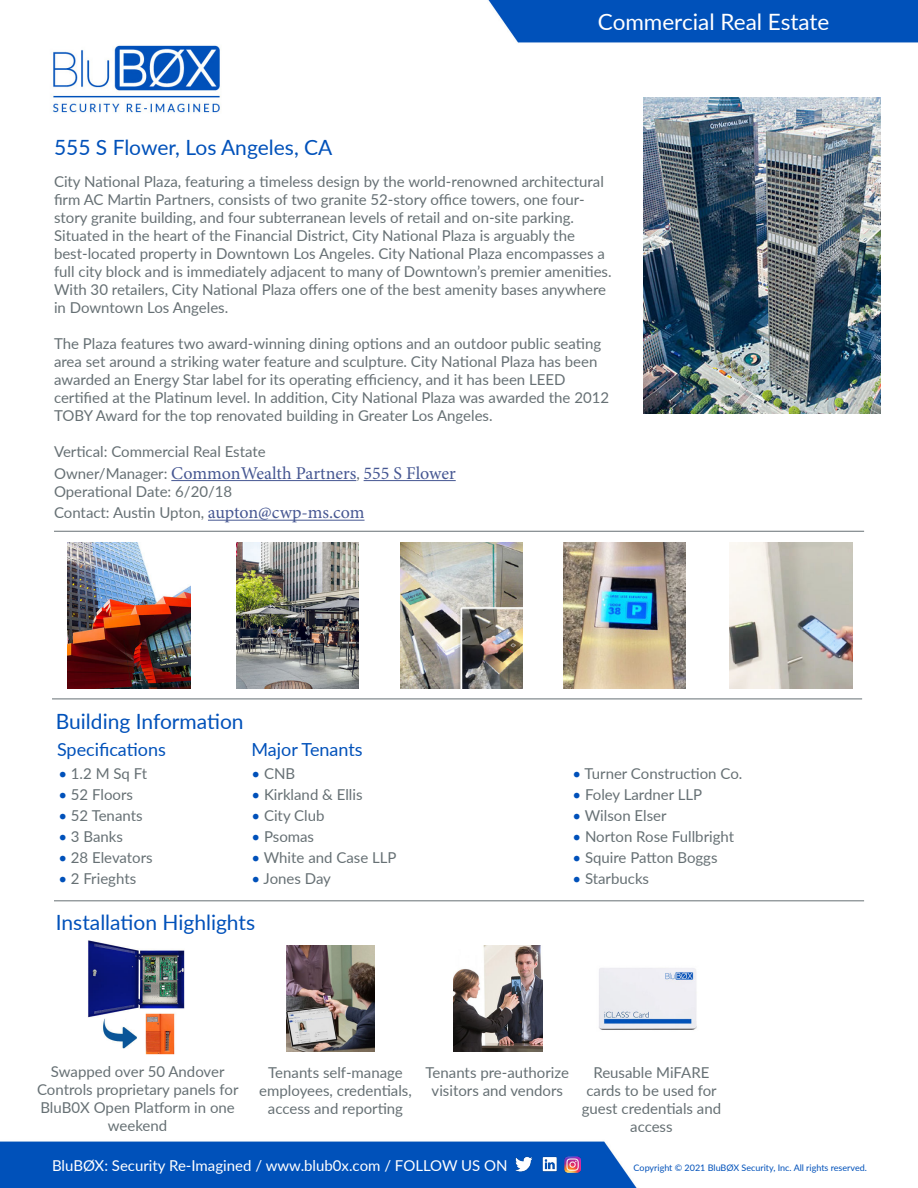
<style>
.page{position:relative;width:918px;height:1188px;background:#fff}
.page>*{position:absolute;margin:0;border:0;box-sizing:border-box;transform-origin:0 0}
.t1{font:22.5px "Lato";color:#fff}
.t2{font:21px "Lato";color:#0051ba}
.t3{font:18px "Minion Pro";color:#465792}
.t4{font:18px "Lato";color:#0051ba}
.t5{font:15px/18px "Lato";color:#667074;text-align:center}
.t6{font:15px "Lato";color:#fff}
.t7{font:9px "Lato";color:#0051ba}
.s1{font-family:"Lato";font-size:15px;color:#667074}
.s2{font-family:"Minion Pro";font-size:18px;color:#465792}
.s3{color:#0051ba}
</style>
<div class="page">
<img style="left:0;top:0;width:918px;height:1188px">
<img style="left:643px;top:97px;width:237px;height:317px">
<hr style="left:171px;top:480px;width:185px;height:1px;background:#465792">
<hr style="left:364px;top:480px;width:92px;height:1px;background:#465792">
<hr style="left:208px;top:520px;width:157px;height:1px;background:#465792">
<img style="left:47px;top:45px;width:181px;height:72px">
<img style="left:515px;top:1156px;width:42px;height:17px">
<img style="left:565px;top:1156px;width:15px;height:16px">
<hr style="left:52px;top:699px;width:810px;height:1px;background:#667074">
<hr style="left:54px;top:531px;width:810px;height:1px;background:#667074">
<hr style="left:54px;top:901px;width:810px;height:1px;background:#667074">
<img style="left:68px;top:542px;width:122px;height:146px">
<img style="left:87px;top:940px;width:97px;height:116px">
<img style="left:286px;top:945px;width:89px;height:106px">
<img style="left:454px;top:945px;width:88px;height:106px">
<img style="left:591px;top:930px;width:113px;height:136px">
<img style="left:237px;top:542px;width:122px;height:146px">
<img style="left:400px;top:542px;width:122px;height:146px">
<img style="left:564px;top:542px;width:122px;height:146px">
<img style="left:730px;top:542px;width:122px;height:146px">
<p class="t1" style="left:598px;top:6px;width:233px">Commercial Real Estate</p>
<p class="t2" style="left:54px;top:132px;width:280px">555 S Flower, Los Angeles, CA</p>
<p class="t5" style="left:54px;top:172px;width:559px;text-align:left">City National Plaza, featuring a timeless design by the world-renowned architectural firm AC Martin Partners, consists of two granite 52-story office towers, one four&shy;story granite building, and four subterranean levels of retail and on-site parking.<br>Situated in the heart of the Financial District, City National Plaza is arguably the best-located property in Downtown Los Angeles. City National Plaza encompasses a full city block and is immediately adjacent to many of Downtown’s premier amenities.<br>With 30 retailers, City National Plaza offers one of the best amenity bases anywhere in Downtown Los Angeles.</p>
<p class="t5" style="left:54px;top:334px;width:557px;text-align:left">The Plaza features two award-winning dining options and an outdoor public seating area set around a striking water feature and sculpture. City National Plaza has been awarded an Energy Star label for its operating efficiency, and it has been LEED certified at the Platinum level. In addition, City National Plaza was awarded the 2012<br>TOBY Award for the top renovated building in Greater Los Angeles.</p>
<p class="t5" style="left:54px;top:442px;width:213px">Vertical: Commercial Real Estate</p>
<p class="t3" style="left:54px;top:461px;width:403px"><span class="s1">Owner/Manager:</span> CommonWealth Partners<span class="s1">,</span> 555 S Flower</p>
<p class="t5" style="left:54px;top:482px;width:180px">Operational Date: 6/20/18</p>
<p class="t5" style="left:54px;top:503px;width:312px">Contact: Austin Upton, <span class="s2">aupton@cwp-ms.com</span></p>
<p class="t2" style="left:56px;top:706px;width:189px">Building Information</p>
<p class="t4" style="left:57px;top:737px;width:110px">Specifications</p>
<p class="t4" style="left:252px;top:737px;width:113px">Major Tenants</p>
<p class="t5" style="left:58px;top:764px;width:90px"><span class="s3">•</span> 1.2 M Sq Ft</p>
<p class="t5" style="left:58px;top:785px;width:76px"><span class="s3">•</span> 52 Floors</p>
<p class="t5" style="left:58px;top:806px;width:86px"><span class="s3">•</span> 52 Tenants</p>
<p class="t5" style="left:58px;top:827px;width:66px"><span class="s3">•</span> 3 Banks</p>
<p class="t5" style="left:58px;top:848px;width:96px"><span class="s3">•</span> 28 Elevators</p>
<p class="t5" style="left:58px;top:869px;width:79px"><span class="s3">•</span> 2 Frieghts</p>
<p class="t5" style="left:252px;top:764px;width:45px"><span class="s3">•</span> CNB</p>
<p class="t5" style="left:252px;top:785px;width:113px"><span class="s3">•</span> Kirkland &amp; Ellis</p>
<p class="t5" style="left:252px;top:806px;width:75px"><span class="s3">•</span> City Club</p>
<p class="t5" style="left:252px;top:827px;width:64px"><span class="s3">•</span> Psomas</p>
<p class="t5" style="left:252px;top:848px;width:147px"><span class="s3">•</span> White and Case LLP</p>
<p class="t5" style="left:252px;top:869px;width:81px"><span class="s3">•</span> Jones Day</p>
<p class="t2" style="left:56px;top:907px;width:201px">Installation Highlights</p>
<p class="t5" style="left:572px;top:764px;width:171px"><span class="s3">•</span> Turner Construction Co.</p>
<p class="t5" style="left:572px;top:785px;width:131px"><span class="s3">•</span> Foley Lardner LLP</p>
<p class="t5" style="left:572px;top:806px;width:96px"><span class="s3">•</span> Wilson Elser</p>
<p class="t5" style="left:572px;top:827px;width:163px"><span class="s3">•</span> Norton Rose Fullbright</p>
<p class="t5" style="left:572px;top:848px;width:147px"><span class="s3">•</span> Squire Patton Boggs</p>
<p class="t5" style="left:572px;top:869px;width:78px"><span class="s3">•</span> Starbucks</p>
<p class="t5" style="left:37px;top:1062px;width:203px">Swapped over 50 Andover<br>Controls proprietary panels for<br>BluB0X Open Platform in one weekend</p>
<p class="t5" style="left:259px;top:1063px;width:154px">Tenants self-manage employees, credentials, access and reporting</p>
<p class="t5" style="left:426px;top:1063px;width:145px">Tenants pre-authorize visitors and vendors</p>
<p class="t5" style="left:582px;top:1063px;width:141px">Reusable MiFARE cards to be used for guest credentials and access</p>
<p class="t6" style="left:52px;top:1155px;width:457px">BluBØX: Security Re-Imagined / www.blub0x.com / FOLLOW US ON</p>
<p class="t7" style="left:634px;top:1161px;width:235px">Copyright © 2021 BluBØX Security, Inc. All rights reserved.</p>
</div>
